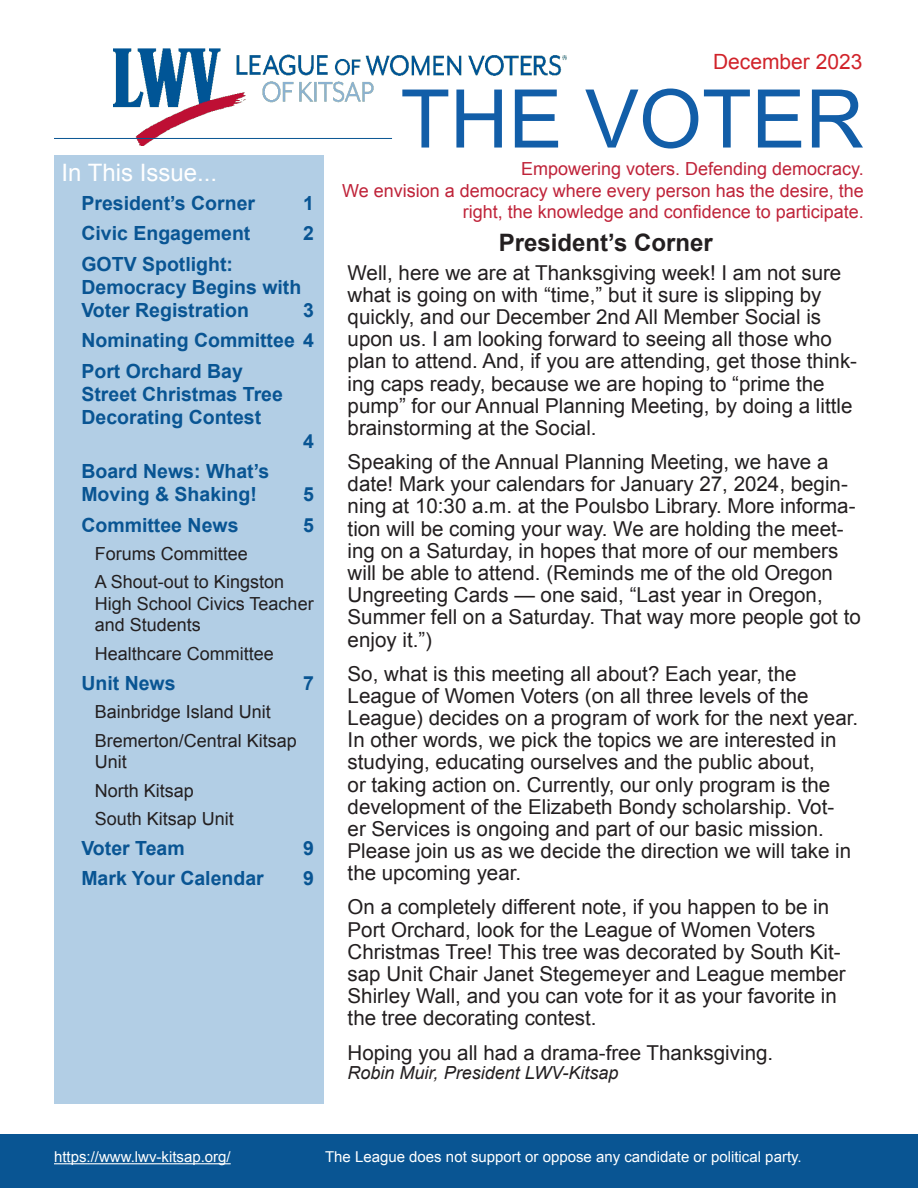
<style>
.page{position:relative;width:918px;height:1188px;background:#fff}
.page>*{position:absolute;margin:0;border:0;box-sizing:border-box;transform-origin:0 0}
.t1{font:81px "Arial";color:#125ea8}
.Headline_-_Level_1{font:700 24px "Arial";color:#231f20}
.In_This_Issue{font:24px "Arial";color:#fff}
.t2{font:21px "Arial";color:#d1232a}
.Main_Text{font:20.55px/22.2px "Arial";color:#231f20}
.t3{font:700 19.5px/23.4px "Arial";color:#095593}
.t4{font:18px/21.6px "Arial";color:#231f20}
.t5{font:18px/21.6px "Arial";color:#bf2339;text-align:right}
.Main_Text-2{font:italic 18px "Arial";color:#231f20}
.t6{font:15px "Arial";color:#fff}
</style>
<div class="page">
<img style="left:113px;top:49px;width:454px;height:97px">
<div style="left:0;top:1134px;width:918px;height:54px;background:#095593"></div>
<hr style="left:54px;top:1163px;width:177px;height:1px;background:#fff">
<hr style="left:54px;top:138px;width:338px;height:1px;background:#095593">
<div style="left:54px;top:156px;width:270px;height:948px;background:#b2cee5"></div>
<p class="In_This_Issue" style="left:62px;top:156px;width:157px">In This Issue...</p>
<p class="t3" style="left:81px;top:192px;width:175px">President’s Corner</p>
<p class="t3" style="left:303px;top:192px;width:12px">1</p>
<p class="t3" style="left:81px;top:222px;width:171px">Civic Engagement</p>
<p class="t3" style="left:303px;top:222px;width:12px">2</p>
<p class="t3" style="left:81px;top:253px;width:221px">GOTV Spotlight:<br>Democracy Begins with<br>Voter Registration</p>
<p class="t3" style="left:303px;top:299px;width:12px">3</p>
<p class="t3" style="left:81px;top:330px;width:234px">Nominating Committee 4</p>
<p class="t3" style="left:81px;top:360px;width:203px">Port Orchard Bay<br>Street Christmas Tree<br>Decorating Contest</p>
<p class="t3" style="left:303px;top:430px;width:12px">4</p>
<p class="t3" style="left:81px;top:460px;width:189px">Board News: What’s<br>Moving &amp; Shaking!</p>
<p class="t3" style="left:303px;top:483px;width:12px">5</p>
<p class="t3" style="left:81px;top:514px;width:159px">Committee News</p>
<p class="t3" style="left:303px;top:514px;width:12px">5</p>
<p class="t4" style="left:95px;top:543px;width:155px">Forums Committee</p>
<p class="t4" style="left:95px;top:571px;width:220px">A Shout-out to Kingston<br>High School Civics Teacher and Students</p>
<p class="t4" style="left:95px;top:643px;width:181px">Healthcare Committee</p>
<p class="t3" style="left:81px;top:672px;width:96px">Unit News</p>
<p class="t3" style="left:303px;top:672px;width:12px">7</p>
<p class="t4" style="left:95px;top:701px;width:178px">Bainbridge Island Unit</p>
<p class="t4" style="left:95px;top:730px;width:204px">Bremerton/Central Kitsap<br>Unit</p>
<p class="t4" style="left:95px;top:780px;width:101px">North Kitsap</p>
<p class="t4" style="left:95px;top:808px;width:141px">South Kitsap Unit</p>
<p class="t3" style="left:81px;top:837px;width:105px">Voter Team</p>
<p class="t3" style="left:303px;top:837px;width:12px">9</p>
<p class="t3" style="left:81px;top:867px;width:184px">Mark Your Calendar</p>
<p class="t3" style="left:303px;top:867px;width:12px">9</p>
<p class="t2" style="left:713px;top:48px;width:151px">December 2023</p>
<h1 class="t1" style="left:400px;top:66px;width:465px">THE VOTER</h1>
<p class="t5" style="left:342px;top:158px;width:523px">Empowering voters. Defending democracy.<br>We envision a democracy where every person has the desire, the right, the knowledge and confidence to participate.</p>
<p class="Headline_-_Level_1" style="left:499px;top:227px;width:215px">President’s Corner</p>
<p class="Main_Text" style="left:348px;top:262px;width:511px">Well, here we are at Thanksgiving week! I am not sure what is going on with “time,” but it sure is slipping by quickly, and our December 2nd All Member Social is upon us. I am looking forward to seeing all those who plan to attend. And, if you are attending, get those think&shy;ing caps ready, because we are hoping to “prime the pump” for our Annual Planning Meeting, by doing a little brainstorming at the Social.</p>
<p class="Main_Text" style="left:348px;top:451px;width:515px">Speaking of the Annual Planning Meeting, we have a date! Mark your calendars for January 27, 2024, begin&shy;ning at 10:30 a.m. at the Poulsbo Library. More informa&shy;tion will be coming your way. We are holding the meet&shy;ing on a Saturday, in hopes that more of our members will be able to attend. (Reminds me of the old Oregon Ungreeting Cards — one said, “Last year in Oregon, Summer fell on a Saturday. That way more people got to enjoy it.”)</p>
<p class="Main_Text" style="left:348px;top:663px;width:512px">So, what is this meeting all about? Each year, the League of Women Voters (on all three levels of the League) decides on a program of work for the next year.<br>In other words, we pick the topics we are interested in studying, educating ourselves and the public about,<br>or taking action on. Currently, our only program is the development of the Elizabeth Bondy scholarship. Vot-<br>er Services is ongoing and part of our basic mission.<br>Please join us as we decide the direction we will take in the upcoming year.</p>
<p class="Main_Text" style="left:348px;top:896px;width:499px">On a completely different note, if you happen to be in Port Orchard, look for the League of Women Voters Christmas Tree! This tree was decorated by South Kit&shy;sap Unit Chair Janet Stegemeyer and League member Shirley Wall, and you can vote for it as your favorite in the tree decorating contest.</p>
<p class="Main_Text" style="left:348px;top:1041px;width:427px">Hoping you all had a drama-free Thanksgiving.</p>
<p class="Main_Text-2" style="left:348px;top:1061px;width:272px">Robin Muir, President LWV-Kitsap</p>
<p class="t6" style="left:54px;top:1147px;width:178px">https://www.lwv-kitsap.org/</p>
<p class="t6" style="left:325px;top:1147px;width:478px">The League does not support or oppose any candidate or political party.</p>
</div>
